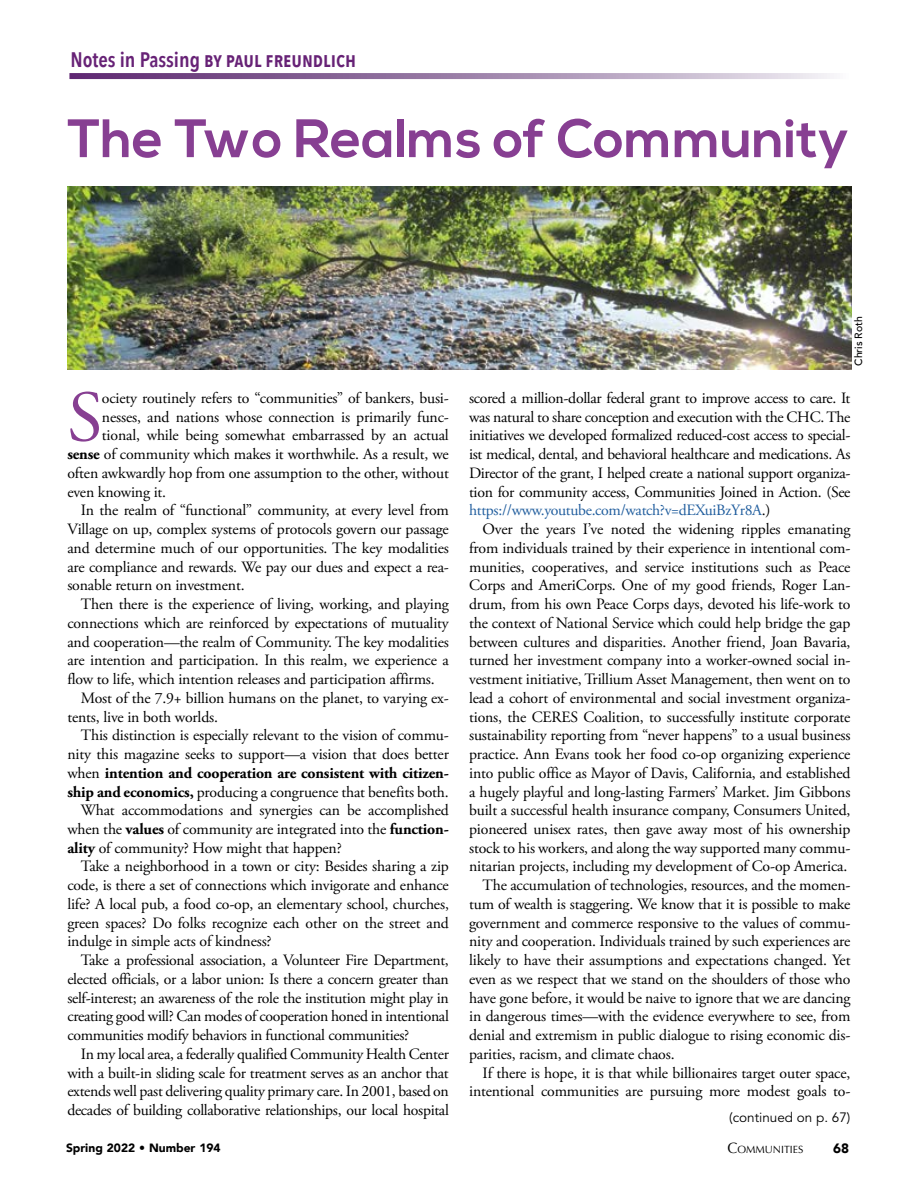
<style>
.page{position:relative;width:918px;height:1188px;background:#fff}
.page>*{position:absolute;margin:0;border:0;box-sizing:border-box;transform-origin:0 0}
.t1{font:72.3px "Adobe Garamond Pro";color:#873f92}
.t2{font:700 54px "Nexa";color:#873f92}
.t3{font:600 21px "Avenir Next Condensed";color:#672276}
.t4{font:15.75px/18.8px "Adobe Garamond Pro";letter-spacing:-.01em;color:#000;text-align:justify}
.t5{font:700 15.75px "Adobe Garamond Pro";letter-spacing:-.01em;color:#000}
.t6{font:13.5px "Avenir";color:#000}
.t7{font:900 13.5px "Avenir";color:#000}
.t8{font:900 12px "Avenir";color:#000}
.t9{font:10.5px "Optima";color:#000}
.t10{font:500 10.5px "Avenir";color:#000}
.s1{font-weight:700}
.s2{font-weight:400}
.s3{color:#215e9e}
.s4{font-size:15px}
</style>
<div class="page">
<svg style="left:69px;top:73px;width:765px;height:6px"></svg>
<img style="left:68px;top:186px;width:783px;height:183px">
<h3 class="t3" style="left:70px;top:42px;width:287px">Notes in Passing by paul freundlich</h3>
<h2 class="t2" style="left:67px;top:107px;width:783px">The Two Realms of Community</h2>
<h1 class="t1" style="left:67px;top:374px;width:37px">S</h1>
<p class="t4" style="left:102px;top:389px;width:348px">ociety routinely refers to “communities” of bankers, busi-</p>
<p class="t4" style="left:102px;top:408px;width:348px">nesses, and nations whose connection is primarily func-</p>
<p class="t4" style="left:102px;top:427px;width:348px">tional, while being somewhat embarrassed by an actual</p>
<p class="t4" style="left:67px;top:445px;width:383px"><span class="s1">sense</span> of community which makes it worthwhile. As a result, we</p>
<p class="t4" style="left:67px;top:464px;width:383px">often awkwardly hop from one assumption to the other, without</p>
<p class="t4" style="left:67px;top:483px;width:100px">even knowing it.</p>
<p class="t4" style="left:81px;top:502px;width:370px">In the realm of “functional” community, at every level from</p>
<p class="t4" style="left:67px;top:520px;width:383px">Village on up, complex systems of protocols govern our passage</p>
<p class="t4" style="left:67px;top:539px;width:383px">and determine much of our opportunities. The key modalities</p>
<p class="t4" style="left:67px;top:558px;width:383px">are compliance and rewards. We pay our dues and expect a rea-</p>
<p class="t4" style="left:67px;top:577px;width:179px">sonable return on investment.</p>
<p class="t4" style="left:81px;top:595px;width:369px">Then there is the experience of living, working, and playing</p>
<p class="t4" style="left:67px;top:614px;width:383px">connections which are reinforced by expectations of mutuality</p>
<p class="t4" style="left:67px;top:633px;width:383px">and cooperation—the realm of Community. The key modalities</p>
<p class="t4" style="left:67px;top:652px;width:383px">are intention and participation. In this realm, we experience a</p>
<p class="t4" style="left:67px;top:670px;width:369px">flow to life, which intention releases and participation affirms.</p>
<p class="t4" style="left:81px;top:689px;width:370px">Most of the 7.9+ billion humans on the planet, to varying ex-</p>
<p class="t4" style="left:67px;top:708px;width:152px">tents, live in both worlds.</p>
<p class="t4" style="left:81px;top:726px;width:370px">This distinction is especially relevant to the vision of commu-</p>
<p class="t4" style="left:67px;top:745px;width:383px">nity this magazine seeks to support—a vision that does better</p>
<p class="t5" style="left:67px;top:764px;width:383px"><span class="s2">when</span> intention and cooperation are consistent with citizen-</p>
<p class="t4" style="left:67px;top:783px;width:383px"><span class="s1">ship and economics,</span> producing a congruence that benefits both.</p>
<p class="t4" style="left:81px;top:801px;width:369px">What accommodations and synergies can be accomplished</p>
<p class="t4" style="left:67px;top:820px;width:383px">when the <span class="s1">values</span> of community are integrated into the <span class="s1">function-</span></p>
<p class="t4" style="left:67px;top:839px;width:276px"><span class="s1">ality</span> of community? How might that happen?</p>
<p class="t4" style="left:81px;top:858px;width:370px">Take a neighborhood in a town or city: Besides sharing a zip</p>
<p class="t4" style="left:67px;top:876px;width:383px">code, is there a set of connections which invigorate and enhance</p>
<p class="t4" style="left:67px;top:895px;width:383px">life? A local pub, a food co-op, an elementary school, churches,</p>
<p class="t4" style="left:67px;top:914px;width:383px">green spaces? Do folks recognize each other on the street and</p>
<p class="t4" style="left:67px;top:933px;width:206px">indulge in simple acts of kindness?</p>
<p class="t4" style="left:81px;top:951px;width:370px">Take a professional association, a Volunteer Fire Department,</p>
<p class="t4" style="left:67px;top:970px;width:383px">elected officials, or a labor union: Is there a concern greater than</p>
<p class="t4" style="left:67px;top:989px;width:383px">self-interest; an awareness of the role the institution might play in</p>
<p class="t4" style="left:67px;top:1008px;width:383px">creating good will? Can modes of cooperation honed in intentional</p>
<p class="t4" style="left:67px;top:1026px;width:343px">communities modify behaviors in functional communities?</p>
<p class="t4" style="left:81px;top:1045px;width:370px">In my local area, a federally qualified Community Health Center</p>
<p class="t4" style="left:67px;top:1064px;width:383px">with a built-in sliding scale for treatment serves as an anchor that</p>
<p class="t4" style="left:67px;top:1083px;width:383px">extends well past delivering quality primary care. In 2001, based on</p>
<p class="t4" style="left:67px;top:1101px;width:383px">decades of building collaborative relationships, our local hospital</p>
<p class="t10" style="left:849px;top:366px;width:51px;rotate:-90deg">Chris Roth</p>
<p class="t4" style="left:469px;top:389px;width:383px">scored a million-dollar federal grant to improve access to care. It was natural to share conception and execution with the CHC. The initiatives we developed formalized reduced-cost access to special&shy;ist medical, dental, and behavioral healthcare and medications. As Director of the grant, I helped create a national support organiza&shy;tion for community access, Communities Joined in Action. (See <span class="s3">https://www.youtube.com/watch?v=dEXuiBzYr8A</span>.)</p>
<p class="t4" style="left:483px;top:520px;width:369px">Over the years I’ve noted the widening ripples emanating</p>
<p class="t4" style="left:469px;top:539px;width:383px">from individuals trained by their experience in intentional com-</p>
<p class="t4" style="left:469px;top:558px;width:383px">munities, cooperatives, and service institutions such as Peace</p>
<p class="t4" style="left:469px;top:577px;width:383px">Corps and AmeriCorps. One of my good friends, Roger Lan-</p>
<p class="t4" style="left:469px;top:595px;width:383px">drum, from his own Peace Corps days, devoted his life-work to</p>
<p class="t4" style="left:469px;top:614px;width:383px">the context of National Service which could help bridge the gap</p>
<p class="t4" style="left:469px;top:633px;width:383px">between cultures and disparities. Another friend, Joan Bavaria,</p>
<p class="t4" style="left:469px;top:652px;width:383px">turned her investment company into a worker-owned social in-</p>
<p class="t4" style="left:469px;top:670px;width:383px">vestment initiative, Trillium Asset Management, then went on to</p>
<p class="t4" style="left:469px;top:689px;width:383px">lead a cohort of environmental and social investment organiza-</p>
<p class="t4" style="left:469px;top:708px;width:383px">tions, the CERES Coalition, to successfully institute corporate</p>
<p class="t4" style="left:469px;top:726px;width:383px">sustainability reporting from “never happens” to a usual business</p>
<p class="t4" style="left:469px;top:745px;width:383px">practice. Ann Evans took her food co-op organizing experience</p>
<p class="t4" style="left:469px;top:764px;width:383px">into public office as Mayor of Davis, California, and established</p>
<p class="t4" style="left:469px;top:783px;width:383px">a hugely playful and long-lasting Farmers’ Market. Jim Gibbons</p>
<p class="t4" style="left:469px;top:801px;width:383px">built a successful health insurance company, Consumers United,</p>
<p class="t4" style="left:469px;top:820px;width:383px">pioneered unisex rates, then gave away most of his ownership</p>
<p class="t4" style="left:469px;top:839px;width:383px">stock to his workers, and along the way supported many commu-</p>
<p class="t4" style="left:469px;top:858px;width:380px">nitarian projects, including my development of Co-op America.</p>
<p class="t4" style="left:483px;top:876px;width:369px">The accumulation of technologies, resources, and the momen-</p>
<p class="t4" style="left:469px;top:895px;width:383px">tum of wealth is staggering. We know that it is possible to make</p>
<p class="t4" style="left:469px;top:914px;width:383px">government and commerce responsive to the values of commu-</p>
<p class="t4" style="left:469px;top:933px;width:383px">nity and cooperation. Individuals trained by such experiences are</p>
<p class="t4" style="left:469px;top:951px;width:383px">likely to have their assumptions and expectations changed. Yet</p>
<p class="t4" style="left:469px;top:970px;width:383px">even as we respect that we stand on the shoulders of those who</p>
<p class="t4" style="left:469px;top:989px;width:383px">have gone before, it would be naive to ignore that we are dancing</p>
<p class="t4" style="left:469px;top:1008px;width:383px">in dangerous times—with the evidence everywhere to see, from</p>
<p class="t4" style="left:469px;top:1026px;width:383px">denial and extremism in public dialogue to rising economic dis-</p>
<p class="t4" style="left:469px;top:1045px;width:207px">parities, racism, and climate chaos.</p>
<p class="t4" style="left:483px;top:1064px;width:369px">If there is hope, it is that while billionaires target outer space,</p>
<p class="t4" style="left:469px;top:1083px;width:383px">intentional communities are pursuing more modest goals to-</p>
<p class="t6" style="left:729px;top:1109px;width:123px">(continued on p. 67)</p>
<p class="t8" style="left:66px;top:1138px;width:156px">Spring 2022 • Number 194</p>
<p class="t9" style="left:727px;top:1144px;width:77px"><span class="s4">C</span>OMMUNITIES</p>
<p class="t7" style="left:833px;top:1137px;width:17px">68</p>
</div>
